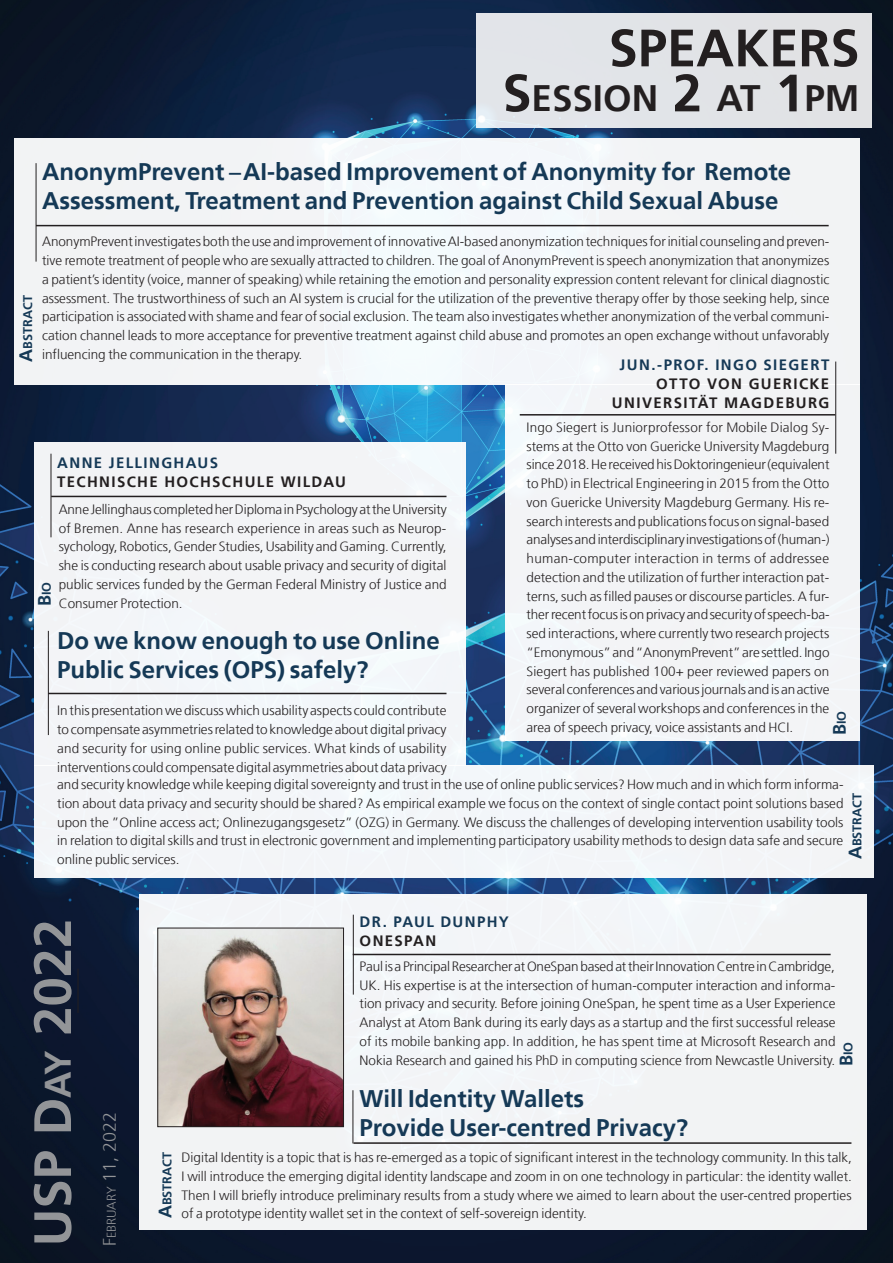
<style>
.page{position:relative;width:893px;height:1263px;background:#fff}
.page>*{position:absolute;margin:0;border:0;box-sizing:border-box;transform-origin:0 0}
.t1{font:700 52.5px "Frutiger";color:#939598}
.t2{font:700 52.5px "Frutiger";color:#231f20}
.t3{font:700 36.75px "Frutiger";color:#231f20}
.t4{font:700 24px/28.8px "Frutiger";color:#153956}
.t5{font:300 18px "Frutiger";color:#939598}
.t6{font:700 15px/18.8px "Frutiger";letter-spacing:.09em;color:#231f20;text-align:right}
.t7{font:700 15px "Frutiger";letter-spacing:.09em;color:#153956}
.t8{font:300 13.5px/18.8px "Frutiger";color:#231f20;text-align:justify}
.t9{font:700 12.6px "Frutiger";color:#153956}
.s1{font-size:52.5px}
.s2{font-size:18px}
.s3{font-size:36.75px}
.s4{font-size:12.6px}
</style>
<div class="page">
<img style="left:0;top:0;width:892px;height:1263px">
<div style="left:34px;top:765px;width:839px;height:113px;background:#f3f5f8"></div>
<div style="left:506px;top:384px;width:354px;height:357px;background:#f3f4f6"></div>
<div style="left:34px;top:442px;width:432px;height:324px;background:#f3f4f7"></div>
<hr style="left:51px;top:496px;width:395px;height:1px;background:#231f20">
<div style="left:15px;top:138px;width:845px;height:246px;background:#f3f4f6"></div>
<hr style="left:520px;top:414px;width:315px;height:2px;background:#231f20">
<hr style="left:36px;top:225px;width:793px;height:1px;background:#231f20">
<hr style="left:48px;top:693px;width:398px;height:1px;background:#231f20">
<hr style="left:835px;top:362px;width:1px;height:92px;background:#231f20">
<hr style="left:36px;top:163px;width:1px;height:99px;background:#231f20">
<hr style="left:78px;top:969px;width:1px;height:44px;background:#231f20">
<hr style="left:51px;top:454px;width:1px;height:83px;background:#231f20">
<hr style="left:48px;top:631px;width:1px;height:104px;background:#231f20">
<div style="left:477px;top:14px;width:395px;height:114px;background:#e1e3e7"></div>
<div style="left:139px;top:894px;width:727px;height:336px;background:#f2f3f4"></div>
<hr style="left:353px;top:954px;width:478px;height:1px;background:#231f20">
<hr style="left:353px;top:1142px;width:498px;height:2px;background:#231f20">
<hr style="left:353px;top:915px;width:1px;height:79px;background:#231f20">
<img style="left:160px;top:930px;width:182px;height:195px">
<div style="left:158px;top:928px;width:186px;height:199px;border:1px solid #231f20"></div>
<hr style="left:353px;top:1090px;width:1px;height:53px;background:#231f20">
<h1 class="t2" style="left:609px;top:17px;width:252px">SPEAKERS</h1>
<h2 class="t3" style="left:502px;top:77px;width:359px"><span class="s1">S</span>ESSION <span class="s1">2</span> AT <span class="s1">1</span>PM</h2>
<p class="t9" style="left:21px;top:362px;width:68px;rotate:-90deg"><span class="s2">A</span>BSTRACT</p>
<h3 class="t4" style="left:42px;top:158px;width:750px">AnonymPrevent – AI-based Improvement of Anonymity for Remote<br>Assessment, Treatment and Prevention against Child Sexual Abuse</h3>
<p class="t8" style="left:42px;top:233px;width:789px">AnonymPrevent investigates both the use and improvement of innovative AI-based anonymization techniques for initial counseling and preven&shy;tive remote treatment of people who are sexually attracted to children. The goal of AnonymPrevent is speech anonymization that anonymizes a patient’s identity (voice, manner of speaking) while retaining the emotion and personality expression content relevant for clinical diagnostic assessment. The trustworthiness of such an AI system is crucial for the utilization of the preventive therapy offer by those seeking help, since participation is associated with shame and fear of social exclusion. The team also investigates whether anonymization of the verbal communi&shy;cation channel leads to more acceptance for preventive treatment against child abuse and promotes an open exchange without unfavorably influencing the communication in the therapy.</p>
<p class="t7" style="left:620px;top:356px;width:211px">JUN.-PROF. INGO SIEGERT</p>
<p class="t6" style="left:612px;top:374px;width:219px">OTTO VON GUERICKE<br>UNIVERSITÄT MAGDEBURG</p>
<p class="t7" style="left:57px;top:454px;width:162px">ANNE JELLINGHAUS</p>
<p class="t6" style="left:57px;top:472px;width:290px">TECHNISCHE HOCHSCHULE WILDAU</p>
<p class="t8" style="left:59px;top:500px;width:390px">Anne Jellinghaus completed her Diploma in Psychology at the University of Bremen. Anne has research experience in areas such as Neurop&shy;sychology, Robotics, Gender Studies, Usability and Gaming. Currently, she is conducting research about usable privacy and security of digital public services funded by the German Federal Ministry of Justice and Consumer Protection.</p>
<p class="t9" style="left:39px;top:606px;width:26px;rotate:-90deg"><span class="s2">B</span>IO</p>
<h3 class="t4" style="left:57px;top:626px;width:384px">Do we know enough to use Online<br>Public Services (OPS) safely?</h3>
<p class="t8" style="left:57px;top:701px;width:391px">In this presentation we discuss which usability aspects could contribute to compensate asymmetries related to knowledge about digital privacy and security for using online public services. What kinds of usability interventions could compensate digital asymmetries about data privacy</p>
<p class="t8" style="left:526px;top:418px;width:304px">Ingo Siegert is Juniorprofessor for Mobile Dialog Sy&shy;stems at the Otto von Guericke University Magdeburg since 2018. He received his Doktoringenieur (equivalent to PhD) in Electrical Engineering in 2015 from the Otto von Guericke University Magdeburg Germany. His re&shy;search interests and publications focus on signal-based analyses and interdisciplinary investigations of (human-) human-computer interaction in terms of addressee detection and the utilization of further interaction pat&shy;terns, such as filled pauses or discourse particles. A fur&shy;ther recent focus is on privacy and security of speech-ba&shy;sed interactions, where currently two research projects “Emonymous” and “AnonymPrevent” are settled. Ingo Siegert has published 100+ peer reviewed papers on several conferences and various journals and is an active organizer of several workshops and conferences in the area of speech privacy, voice assistants and HCI.</p>
<p class="t9" style="left:834px;top:735px;width:26px;rotate:-90deg"><span class="s2">B</span>IO</p>
<p class="t8" style="left:57px;top:775px;width:788px">and security knowledge while keeping digital sovereignty and trust in the use of online public services? How much and in which form informa&shy;tion about data privacy and security should be shared? As empirical example we focus on the context of single contact point solutions based upon the ”Online access act; Onlinezugangsgesetz” (OZG) in Germany. We discuss the challenges of developing intervention usability tools in relation to digital skills and trust in electronic government and implementing participatory usability methods to design data safe and secure online public services.</p>
<p class="t9" style="left:850px;top:859px;width:68px;rotate:-90deg"><span class="s2">A</span>BSTRACT</p>
<h1 class="t1" style="left:22px;top:1246px;width:329px;rotate:-90deg">USP D<span class="s3">AY</span> 2022</h1>
<h3 class="t5" style="left:100px;top:1246px;width:136px;rotate:-90deg">F<span class="s4">ebruary</span> 11, 2022</h3>
<p class="t9" style="left:160px;top:1218px;width:68px;rotate:-90deg"><span class="s2">A</span>BSTRACT</p>
<p class="t7" style="left:360px;top:913px;width:151px">DR. PAUL DUNPHY</p>
<p class="t6" style="left:360px;top:931px;width:78px">ONESPAN</p>
<p class="t8" style="left:360px;top:957px;width:478px">Paul is a Principal Researcher at OneSpan based at their Innovation Centre in Cambridge, UK. His expertise is at the intersection of human-computer interaction and informa&shy;tion privacy and security. Before joining OneSpan, he spent time as a User Experience Analyst at Atom Bank during its early days as a startup and the first successful release of its mobile banking app. In addition, he has spent time at Microsoft Research and Nokia Research and gained his PhD in computing science from Newcastle University.</p>
<p class="t9" style="left:840px;top:1066px;width:26px;rotate:-90deg"><span class="s2">B</span>IO</p>
<h3 class="t4" style="left:359px;top:1085px;width:330px">Will Identity Wallets<br>Provide User-centred Privacy?</h3>
<p class="t8" style="left:182px;top:1148px;width:672px">Digital Identity is a topic that is has re-emerged as a topic of significant interest in the technology community. In this talk, I will introduce the emerging digital identity landscape and zoom in on one technology in particular: the identity wallet.<br>Then I will briefly introduce preliminary results from a study where we aimed to learn about the user-centred properties of a prototype identity wallet set in the context of self-sovereign identity.</p>
</div>
